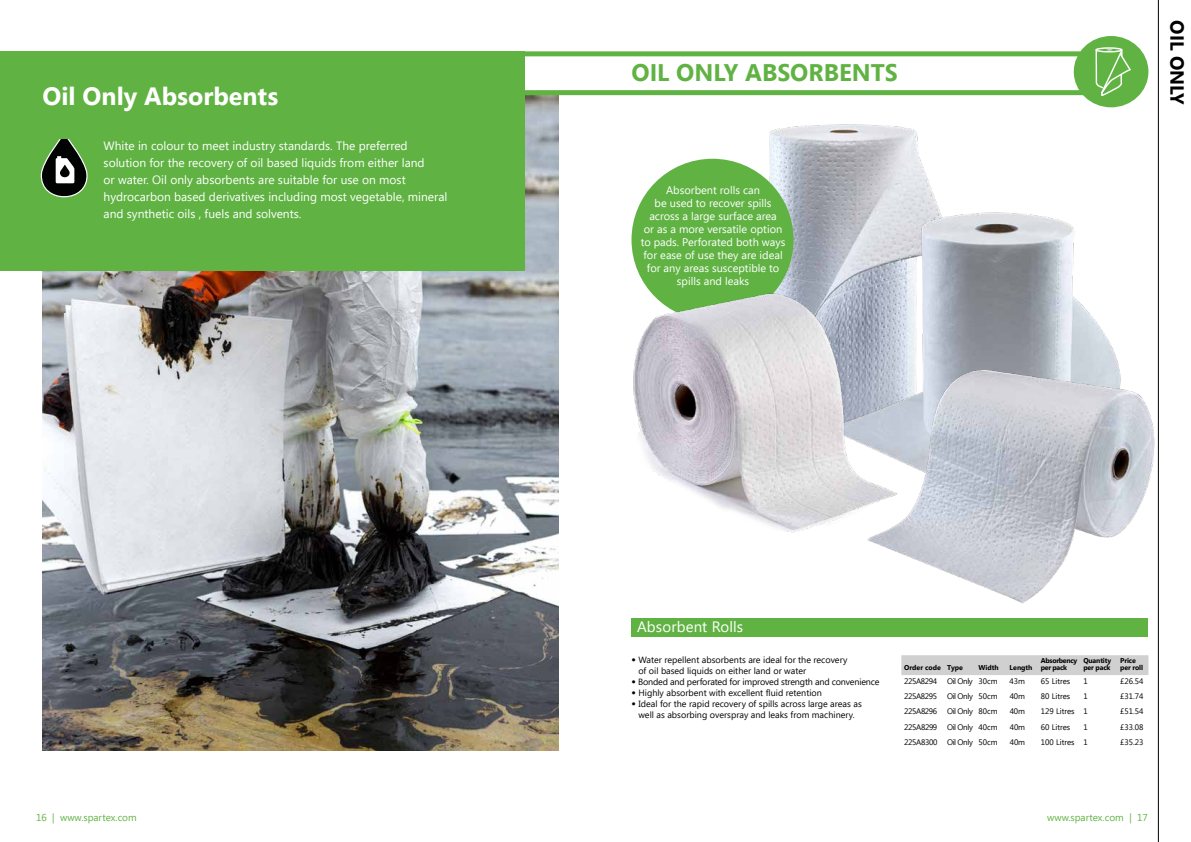
<style>
.page{position:relative;width:1191px;height:842px;background:#fff}
.page>*{position:absolute;margin:0;border:0;box-sizing:border-box;transform-origin:0 0}
.t1{font:700 25px "Segoe UI";color:#fff}
.t2{font:700 24px "Segoe UI";color:#60b343}
.t3{font:700 19px "Segoe UI";color:#000}
.t4{font:15px "Segoe UI";letter-spacing:.01em;color:#fff}
.t5{font:12px/17px "Segoe UI";color:#fff}
.t6{font:11px/13px "Segoe UI";color:#fff;text-align:center}
.t7{font:10px "Segoe UI";color:#60b343}
.t8{font:9px/11px "Segoe UI";color:#000}
.t9{font:9px "Segoe UI";letter-spacing:-.02em;color:#000}
.t10{font:8px "Segoe UI";letter-spacing:-.04em;color:#000}
.t11{font:8px "Segoe UI";letter-spacing:-.015em;color:#000}
.t12{font:700 7px/7px "Segoe UI";letter-spacing:-.02em;color:#000}
.t13{font:700 7px/7px "Segoe UI";letter-spacing:-.04em;color:#000}
.t14{font:700 7px "Segoe UI";color:#000}
.s1{font-family:"Gotham";font-weight:900}
</style>
<div class="page">
<hr style="left:1157px;top:0;width:1px;height:842px;background:#000">
<img style="left:43px;top:95px;width:515px;height:655px">
<img style="left:747px;top:124px;width:154px;height:159px">
<img style="left:809px;top:183px;width:92px;height:100px">
<div style="left:505px;top:51px;width:612px;height:5px;background:#60b343"></div>
<div style="left:505px;top:90px;width:612px;height:5px;background:#60b343"></div>
<div style="left:1073px;top:36px;width:75px;height:71px;background:#60b343;border-radius:50%"></div>
<div style="left:1095px;top:47px;width:27px;height:5px;border:1px solid #fff;border-radius:50%"></div>
<div style="left:0;top:51px;width:524px;height:220px;background:#60b343"></div>
<svg style="left:40px;top:140px;width:48px;height:58px"></svg>
<div style="left:631px;top:618px;width:517px;height:18px;background:#60b343"></div>
<svg style="left:901px;top:49px;width:247px;height:626px"></svg>
<div style="left:631px;top:159px;width:162px;height:162px;background:#60b343;border-radius:50%"></div>
<img style="left:633px;top:283px;width:271px;height:250px">
<img style="left:854px;top:349px;width:305px;height:273px">
<h1 class="t1" style="left:43px;top:78px;width:237px">Oil Only Absorbents</h1>
<p class="t5" style="left:104px;top:137px;width:345px">White in colour to meet industry standards. The preferred solution for the recovery of oil based liquids from either land<br>or water. Oil only absorbents are suitable for use on most hydrocarbon based derivatives including most vegetable, mineral and synthetic oils , fuels and solvents.</p>
<h2 class="t2" style="left:631px;top:55px;width:268px">OIL ONLY ABSORBENTS</h2>
<p class="t6" style="left:640px;top:184px;width:146px">Absorbent rolls can<br>be used to recover spills across a large surface area<br>or as a more versatile option to pads. Perforated both ways for ease of use they are ideal for any areas susceptible to spills and leaks</p>
<h3 class="t3" style="left:1190px;top:20px;width:86px;rotate:90deg">OIL ONLY</h3>
<p class="t4" style="left:637px;top:618px;width:108px">Absorbent Rolls</p>
<p class="t8" style="left:638px;top:654px;width:210px;text-indent:-7px"><span class="s1">•</span> Water repellent absorbents are ideal for the recovery of oil based liquids on either land or water</p>
<p class="t9" style="left:631px;top:676px;width:249px"><span class="s1">•</span> Bonded and perforated for improved strength and convenience</p>
<p class="t8" style="left:631px;top:687px;width:192px"><span class="s1">•</span> Highly absorbent with excellent fluid retention</p>
<p class="t8" style="left:631px;top:698px;width:232px;text-align:center"><span class="s1">•</span> Ideal for the rapid recovery of spills across large areas as well as absorbing overspray and leaks from machinery.</p>
<p class="t14" style="left:904px;top:663px;width:60px">Order code Type</p>
<p class="t12" style="left:978px;top:664px;width:22px">Width</p>
<p class="t12" style="left:1009px;top:664px;width:24px">Length</p>
<p class="t13" style="left:1040px;top:657px;width:38px">Absorbency per pack</p>
<p class="t12" style="left:1083px;top:657px;width:29px">Quantity per pack</p>
<p class="t12" style="left:1120px;top:657px;width:24px">Price per roll</p>
<p class="t10" style="left:904px;top:676px;width:95px">225A8294 Oil Only 30cm</p>
<p class="t11" style="left:1009px;top:676px;width:17px">43m</p>
<p class="t11" style="left:1040px;top:676px;width:31px">65 Litres</p>
<p class="t11" style="left:1083px;top:676px;width:6px">1</p>
<p class="t11" style="left:1120px;top:676px;width:25px">£26.54</p>
<p class="t10" style="left:904px;top:692px;width:95px">225A8295 Oil Only 50cm</p>
<p class="t11" style="left:1009px;top:692px;width:17px">40m</p>
<p class="t11" style="left:1040px;top:692px;width:31px">80 Litres</p>
<p class="t11" style="left:1083px;top:692px;width:6px">1</p>
<p class="t11" style="left:1120px;top:692px;width:25px">£31.74</p>
<p class="t10" style="left:904px;top:707px;width:95px">225A8296 Oil Only 80cm</p>
<p class="t11" style="left:1009px;top:707px;width:17px">40m</p>
<p class="t11" style="left:1040px;top:707px;width:48px">129 Litres 1</p>
<p class="t11" style="left:1120px;top:707px;width:25px">£51.54</p>
<p class="t10" style="left:904px;top:722px;width:95px">225A8299 Oil Only 40cm</p>
<p class="t11" style="left:1009px;top:722px;width:17px">40m</p>
<p class="t11" style="left:1040px;top:722px;width:31px">60 Litres</p>
<p class="t11" style="left:1083px;top:722px;width:6px">1</p>
<p class="t11" style="left:1120px;top:722px;width:25px">£33.08</p>
<p class="t10" style="left:904px;top:738px;width:95px">225A8300 Oil Only 50cm</p>
<p class="t11" style="left:1009px;top:738px;width:17px">40m</p>
<p class="t11" style="left:1040px;top:738px;width:48px">100 Litres 1</p>
<p class="t11" style="left:1120px;top:738px;width:25px">£35.23</p>
<p class="t7" style="left:36px;top:812px;width:102px">16 | www.spartex.com</p>
<p class="t7" style="left:1047px;top:812px;width:102px">www.spartex.com | 17</p>
</div>
